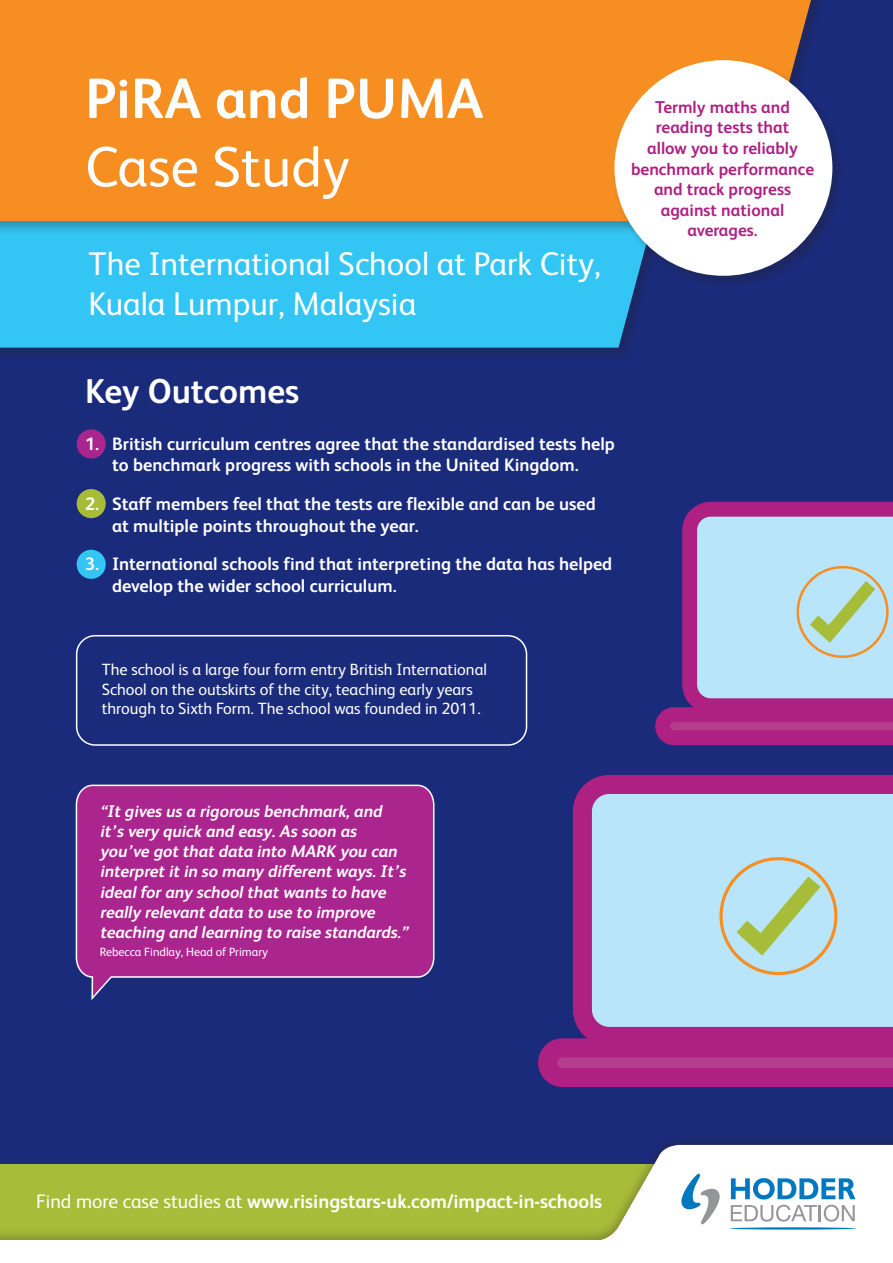
<style>
.page{position:relative;width:893px;height:1263px;background:#fff}
.page>*{position:absolute;margin:0;border:0;box-sizing:border-box;transform-origin:0 0}
.t1{font:700 57px/68.4px "FS Albert";color:#fff}
.t2{font:700 34.5px "FS Albert";color:#fff}
.t3{font:32.85px/39.5px "FS Albert";color:#fff}
.t4{font:700 19.5px "FS Albert";color:#fff}
.t5{font:700 18px/21.6px "FS Albert";color:#fff}
.t6{font:700 17.1px/20.5px "FS Albert";color:#ae2082;text-align:center}
.t7{font:italic 700 16.8px/20.2px "FS Albert";color:#fff}
.t8{font:16.35px/19.5px "FS Albert";color:#fff}
.t9{font:12px "FS Albert";color:#fff}
.s1{font-weight:400}
</style>
<div class="page">
<div style="left:0;top:0;width:893px;height:1200px;background:#1b2b7c"></div>
<svg style="left:573px;top:775px;width:320px;height:263px;background:#b5bde2"></svg>
<svg style="left:538px;top:1038px;width:355px;height:49px;background:#ac2583"></svg>
<svg style="left:719px;top:859px;width:118px;height:108px;background:#b9dad3"></svg>
<div style="left:719px;top:857px;width:118px;height:118px;border:3px solid #f68e21;border-radius:50%"></div>
<svg style="left:655px;top:502px;width:238px;height:243px;background:#a598c5"></svg>
<div style="left:797px;top:566px;width:92px;height:92px;border:2px solid #f68e21;border-radius:50%"></div>
<div style="left:0;top:0;width:734px;height:362px;background:#231f20;opacity:.3"></div>
<svg style="left:0;top:235px;width:712px;height:113px;background:#31baea"></svg>
<div style="left:0;top:0;width:867px;height:235px;background:#231f20;opacity:.3"></div>
<div style="left:0;top:0;width:811px;height:221px;background:#f68e21"></div>
<div style="left:612px;top:58px;width:234px;height:231px;background:#231f20;opacity:.3"></div>
<div style="left:614px;top:60px;width:218px;height:216px;background:#fff;border-radius:50%"></div>
<div style="left:76px;top:635px;width:451px;height:111px;border:2px solid #fff;border-radius:19px"></div>
<svg style="left:75px;top:784px;width:360px;height:216px;background:#9d2a8f"></svg>
<div style="left:77px;top:429px;width:29px;height:29px;background:#ab258f;border-radius:50%"></div>
<div style="left:77px;top:489px;width:29px;height:29px;background:#a7bd39;border-radius:50%"></div>
<div style="left:77px;top:550px;width:29px;height:29px;background:#33c5f3;border-radius:50%"></div>
<img style="left:0;top:1139px;width:893px;height:101px">
<svg style="left:731px;top:1205px;width:124px;height:16px"></svg>
<svg style="left:731px;top:1178px;width:124px;height:21px;background:#77b7dd"></svg>
<svg style="left:681px;top:1174px;width:39px;height:50px"></svg>
<hr style="left:730px;top:1227px;width:126px;height:2px;background:#0078c0;border-radius:50%">
<p class="t1" style="left:85px;top:64px;width:400px">PiRA and PUMA<br><span class="s1">Case Study</span></p>
<p class="t3" style="left:89px;top:244px;width:514px">The International School at Park City,<br>Kuala Lumpur, Malaysia</p>
<p class="t6" style="left:631px;top:97px;width:185px">Termly maths and reading tests that<br>allow you to reliably benchmark performance and track progress against national averages.</p>
<p class="t2" style="left:85px;top:371px;width:216px">Key Outcomes</p>
<p class="t5" style="left:85px;top:433px;width:531px;text-align:center">1. British curriculum centres agree that the standardised tests help to benchmark progress with schools in the United Kingdom.</p>
<p class="t5" style="left:112px;top:493px;width:485px;text-indent:-27px">2. Staff members feel that the tests are flexible and can be used at multiple points throughout the year.</p>
<p class="t5" style="left:112px;top:553px;width:502px;text-indent:-27px">3. International schools find that interpreting the data has helped develop the wider school curriculum.</p>
<p class="t8" style="left:102px;top:660px;width:387px">The school is a large four form entry British International<br>School on the outskirts of the city, teaching early years through to Sixth Form. The school was founded in 2011.</p>
<p class="t7" style="left:100px;top:800px;width:313px">“It gives us a rigorous benchmark,and it’s very quick and easy.As soon as you’ve got that data into MARK you can interpret it in so many different ways.It’s idealforany schoolthat wants to have really relevant data to use to improve teaching and learning to raise standards.”</p>
<p class="t9" style="left:100px;top:945px;width:170px">Rebecca Findlay, Head of Primary</p>
<p class="t4" style="left:36px;top:1190px;width:568px"><span class="s1">Find more case studies at</span> www.risingstars-uk.com/impact-in-schools</p>
</div>
